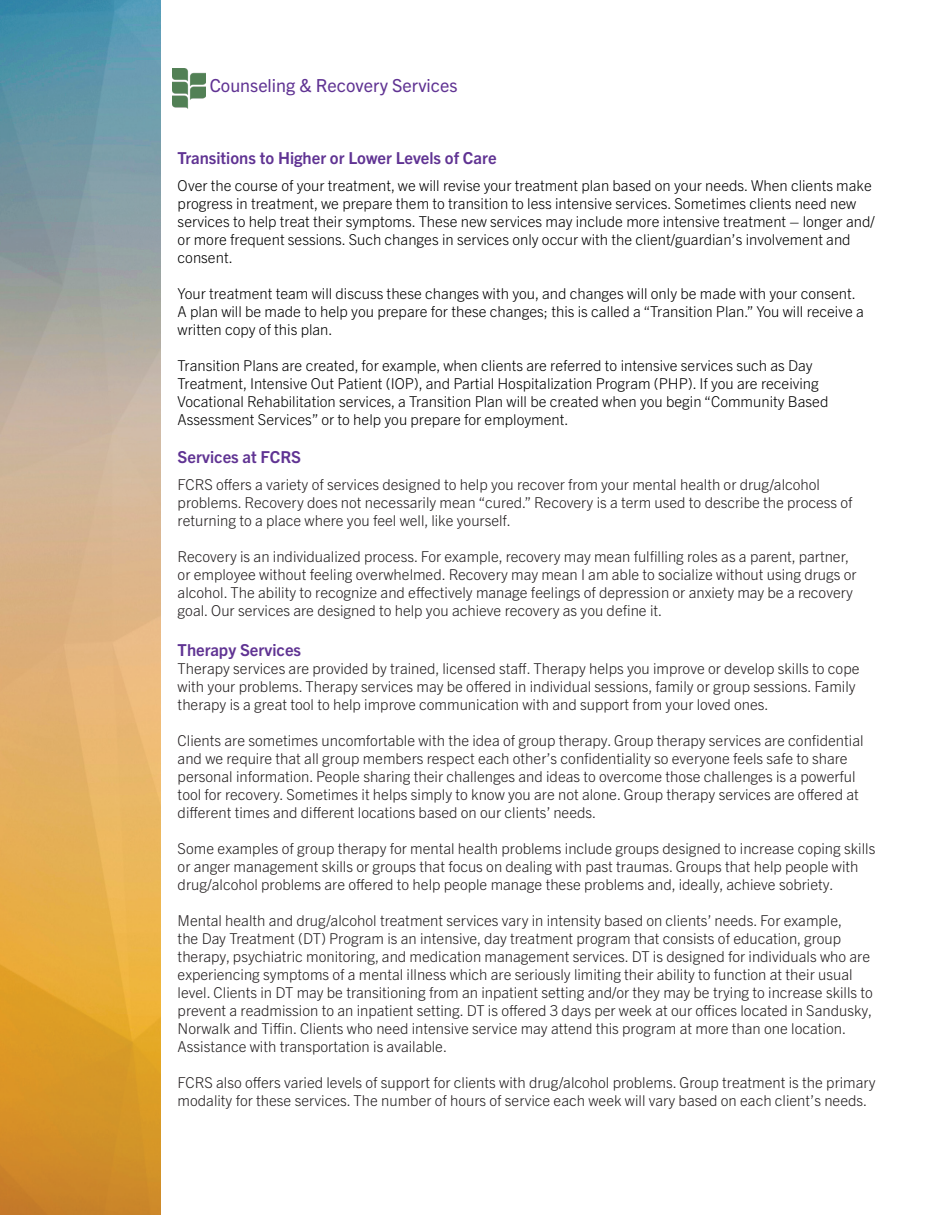
<style>
.page{position:relative;width:945px;height:1215px;background:#fff}
.page>*{position:absolute;margin:0;border:0;box-sizing:border-box;transform-origin:0 0}
.t1{font:18px "Trade Gothic Next LT Pro";color:#603393}
.t2{font:700 16.5px "Trade Gothic Next LT Pro";color:#603393}
.t3{font:300 15px/18px "Trade Gothic Next LT Pro";color:#231f20}
.t4{font:300 15px/18px "Trade Gothic Next LT Pro";color:#000}
</style>
<div class="page">
<img style="left:0;top:0;width:161px;height:1215px">
<img style="left:173px;top:69px;width:32px;height:40px">
<p class="t1" style="left:210px;top:73px;width:249px">Counseling &amp; Recovery Services</p>
<p class="t2" style="left:178px;top:147px;width:320px">Transitions to Higher or Lower Levels of Care</p>
<p class="t4" style="left:178px;top:176px;width:698px">Over the course of your treatment, we will revise your treatment plan based on your needs. When clients make progress in treatment, we prepare them to transition to less intensive services. Sometimes clients need new services to help treat their symptoms. These new services may include more intensive treatment – longer and/ or more frequent sessions. Such changes in services only occur with the client/guardian’s involvement and consent.</p>
<p class="t4" style="left:178px;top:284px;width:688px">Your treatment team will discuss these changes with you, and changes will only be made with your consent.<br>A plan will be made to help you prepare for these changes; this is called a “Transition Plan.” You will receive a written copy of this plan.</p>
<p class="t4" style="left:178px;top:356px;width:652px">Transition Plans are created, for example, when clients are referred to intensive services such as Day Treatment, Intensive Out Patient (IOP), and Partial Hospitalization Program (PHP). If you are receiving Vocational Rehabilitation services, a Transition Plan will be created when you begin “Community Based Assessment Services” or to help you prepare for employment.</p>
<p class="t2" style="left:178px;top:446px;width:125px">Services at FCRS</p>
<p class="t3" style="left:178px;top:475px;width:676px">FCRS offers a variety of services designed to help you recover from your mental health or drug/alcohol problems. Recovery does not necessarily mean “cured.” Recovery is a term used to describe the process of returning to a place where you feel well, like yourself.</p>
<p class="t3" style="left:178px;top:547px;width:680px">Recovery is an individualized process. For example, recovery may mean fulfilling roles as a parent, partner, or employee without feeling overwhelmed. Recovery may mean I am able to socialize without using drugs or alcohol. The ability to recognize and effectively manage feelings of depression or anxiety may be a recovery goal. Our services are designed to help you achieve recovery as you define it.</p>
<p class="t2" style="left:178px;top:638px;width:125px">Therapy Services</p>
<p class="t3" style="left:178px;top:658px;width:683px">Therapy services are provided by trained, licensed staff. Therapy helps you improve or develop skills to cope with your problems. Therapy services may be offered in individual sessions, family or group sessions. Family therapy is a great tool to help improve communication with and support from your loved ones.</p>
<p class="t3" style="left:178px;top:730px;width:687px">Clients are sometimes uncomfortable with the idea of group therapy. Group therapy services are confidential and we require that all group members respect each other’s confidentiality so everyone feels safe to share personal information. People sharing their challenges and ideas to overcome those challenges is a powerful tool for recovery. Sometimes it helps simply to know you are not alone. Group therapy services are offered at different times and different locations based on our clients’ needs.</p>
<p class="t3" style="left:178px;top:838px;width:699px">Some examples of group therapy for mental health problems include groups designed to increase coping skills or anger management skills or groups that focus on dealing with past traumas. Groups that help people with drug/alcohol problems are offered to help people manage these problems and, ideally, achieve sobriety.</p>
<p class="t3" style="left:178px;top:910px;width:697px">Mental health and drug/alcohol treatment services vary in intensity based on clients’ needs. For example,<br>the Day Treatment (DT) Program is an intensive, day treatment program that consists of education, group therapy, psychiatric monitoring, and medication management services. DT is designed for individuals who are experiencing symptoms of a mental illness which are seriously limiting their ability to function at their usual level. Clients in DT may be transitioning from an inpatient setting and/or they may be trying to increase skills to prevent a readmission to an inpatient setting. DT is offered 3 days per week at our offices located in Sandusky, Norwalk and Tiffin. Clients who need intensive service may attend this program at more than one location.<br>Assistance with transportation is available.</p>
<p class="t3" style="left:178px;top:1072px;width:700px">FCRS also offers varied levels of support for clients with drug/alcohol problems. Group treatment is the primary modality for these services. The number of hours of service each week will vary based on each client’s needs.</p>
</div>
